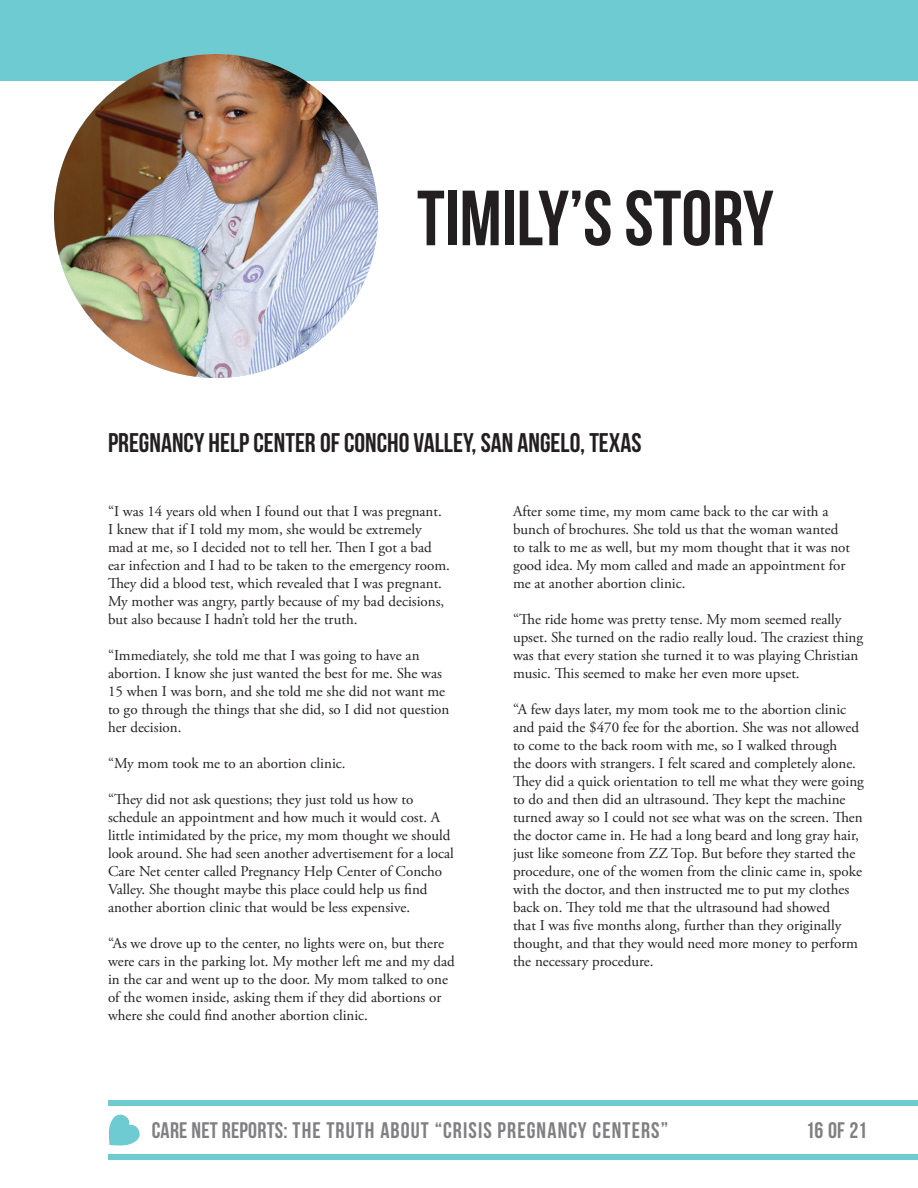
<style>
.page{position:relative;width:918px;height:1188px;background:#fff}
.page>*{position:absolute;margin:0;border:0;box-sizing:border-box;transform-origin:0 0}
.t1{font:78px "Bebas Neue";color:#231f20}
.t2{font:27px "Bebas Neue";color:#231f20}
.t3{font:22.5px "Bebas Neue";letter-spacing:.05em;color:#808083}
.t4{font:15px/18px "Adobe Garamond Pro";color:#231f20}
</style>
<div class="page">
<div style="left:0;top:0;width:918px;height:81px;background:#6fcbd2"></div>
<div style="left:108px;top:1154px;width:810px;height:6px;background:#6fcbd2"></div>
<div style="left:108px;top:1101px;width:810px;height:5px;background:#6fcbd2"></div>
<svg style="left:108px;top:1115px;width:32px;height:31px"></svg>
<img style="left:54px;top:54px;width:324px;height:324px;border-radius:162px">
<h1 class="t1" style="left:417px;top:176px;width:358px">TIMILY’S STORY</h1>
<h2 class="t2" style="left:108px;top:428px;width:535px">PREGNANCY HELP CENTER OF CONCHO VALLEY, SAN ANGELO, TEXAS</h2>
<p class="t4" style="left:108px;top:503px;width:343px">“I was 14 years old when I found out that I was pregnant.<br>I knew that if I told my mom, she would be extremely mad at me, so I decided not to tell her. Then I got a bad ear infection and I had to be taken to the emergency room.<br>They did a blood test, which revealed that I was pregnant.<br>My mother was angry, partly because of my bad decisions, but also because I hadn’t told her the truth.</p>
<p class="t4" style="left:108px;top:647px;width:343px">“Immediately, she told me that I was going to have an abortion. I know she just wanted the best for me. She was 15 when I was born, and she told me she did not want me to go through the things that she did, so I did not question her decision.</p>
<p class="t4" style="left:108px;top:755px;width:239px">“My mom took me to an abortion clinic.</p>
<p class="t4" style="left:108px;top:791px;width:347px">“They did not ask questions; they just told us how to schedule an appointment and how much it would cost. A little intimidated by the price, my mom thought we should look around. She had seen another advertisement for a local Care Net center called Pregnancy Help Center of Concho Valley. She thought maybe this place could help us find another abortion clinic that would be less expensive.</p>
<p class="t4" style="left:108px;top:935px;width:348px">“As we drove up to the center, no lights were on, but there were cars in the parking lot. My mother left me and my dad in the car and went up to the door. My mom talked to one of the women inside, asking them if they did abortions or where she could find another abortion clinic.</p>
<p class="t4" style="left:513px;top:503px;width:339px">After some time, my mom came back to the car with a bunch of brochures. She told us that the woman wanted to talk to me as well, but my mom thought that it was not good idea. My mom called and made an appointment for me at another abortion clinic.</p>
<p class="t4" style="left:513px;top:611px;width:352px">“The ride home was pretty tense. My mom seemed really upset. She turned on the radio really loud. The craziest thing was that every station she turned it to was playing Christian music. This seemed to make her even more upset.</p>
<p class="t4" style="left:513px;top:701px;width:353px">“A few days later, my mom took me to the abortion clinic and paid the $470 fee for the abortion. She was not allowed to come to the back room with me, so I walked through<br>the doors with strangers. I felt scared and completely alone.<br>They did a quick orientation to tell me what they were going to do and then did an ultrasound. They kept the machine turned away so I could not see what was on the screen. Then the doctor came in. He had a long beard and long gray hair, just like someone from ZZ Top. But before they started the procedure, one of the women from the clinic came in, spoke with the doctor, and then instructed me to put my clothes back on. They told me that the ultrasound had showed<br>that I was five months along, further than they originally thought, and that they would need more money to perform the necessary procedure.</p>
<h3 class="t3" style="left:152px;top:1118px;width:518px">CARE NET REPORTS: THE TRUTH ABOUT “CRISIS PREGNANCY CENTERS”</h3>
<h3 class="t3" style="left:806px;top:1118px;width:63px">16 OF 21</h3>
</div>
